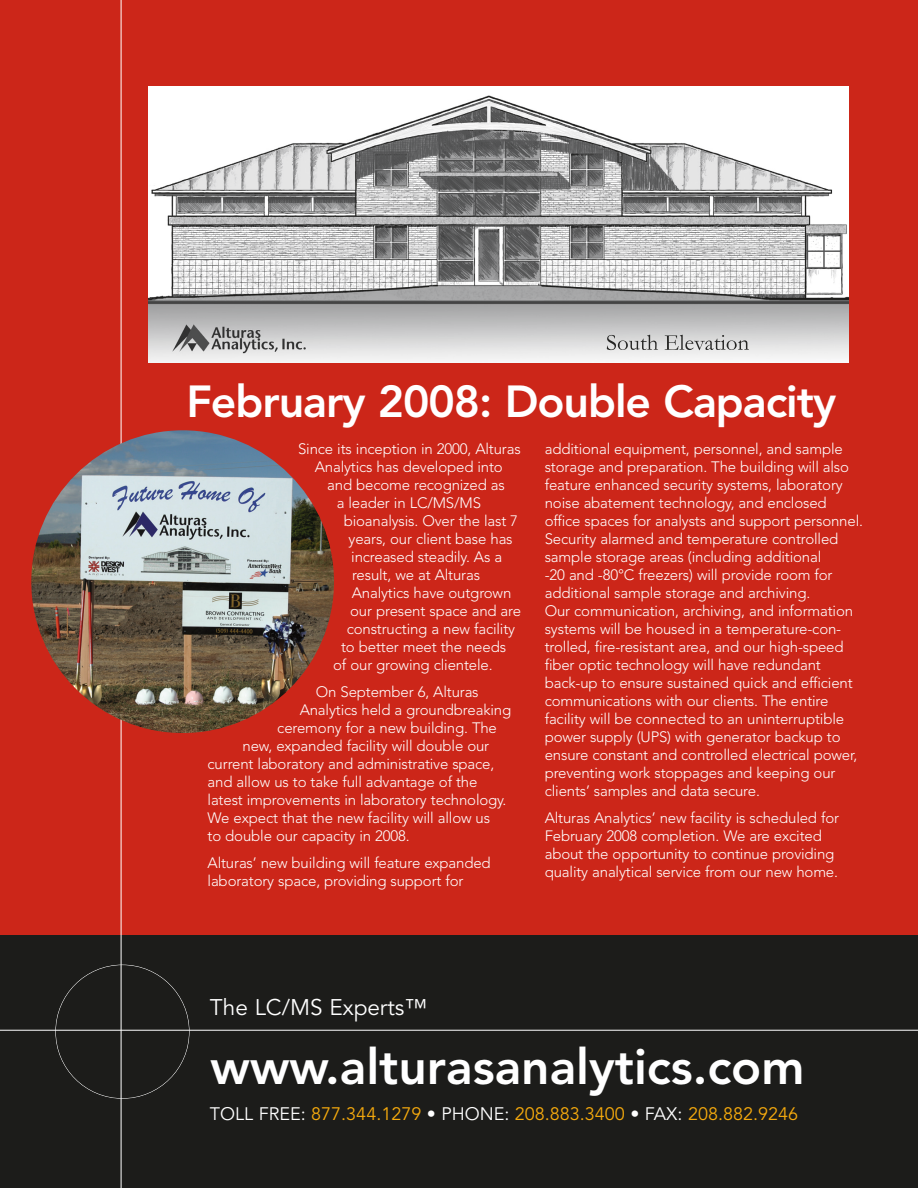
<style>
.page{position:relative;width:918px;height:1188px;background:#fff}
.page>*{position:absolute;margin:0;border:0;box-sizing:border-box;transform-origin:0 0}
.t1{font:800 49.5px "Avenir";color:#fff}
.t2{font:800 44.55px "Avenir";letter-spacing:-.025em;color:#fff}
.t3{font:22.5px "Avenir";color:#fff}
.t4{font:18px "Avenir";color:#f6aa0d}
.t5{font:300 15px/18px "Avenir";letter-spacing:-.01em;color:#fff}
.s1{color:#fff}
</style>
<div class="page">
<div style="left:0;top:0;width:918px;height:945px;background:#cc2619"></div>
<div style="left:0;top:936px;width:918px;height:252px;background:#1c1c1a"></div>
<hr style="left:0;top:1030px;width:918px;height:1px;background:#fff">
<hr style="left:121px;top:0;width:1px;height:1188px;background:#fff">
<img style="left:149px;top:87px;width:700px;height:276px">
<img style="left:715px;top:335px;width:34px;height:15px">
<img style="left:31px;top:430px;width:303px;height:303px;border-radius:50%">
<h2 class="t2" style="left:186px;top:383px;width:651px">February 2008: Double Capacity</h2>
<p class="t5" style="left:298px;top:441px;width:224px;text-align:center">Since its inception in 2000, Alturas<br>Analytics has developed into</p>
<p class="t5" style="left:327px;top:477px;width:179px">and become recognized as</p>
<p class="t5" style="left:337px;top:495px;width:146px">a leader in LC/MS/MS</p>
<p class="t5" style="left:344px;top:513px;width:176px">bioanalysis. Over the last 7</p>
<p class="t5" style="left:349px;top:531px;width:166px">years, our client base has</p>
<p class="t5" style="left:351px;top:549px;width:152px">increased steadily. As a</p>
<p class="t5" style="left:352px;top:567px;width:130px">result, we at Alturas</p>
<p class="t5" style="left:352px;top:585px;width:161px">Analytics have outgrown</p>
<p class="t5" style="left:350px;top:603px;width:172px">our present space and are</p>
<p class="t5" style="left:347px;top:621px;width:170px">constructing a new facility</p>
<p class="t5" style="left:341px;top:639px;width:166px">to better meet the needs</p>
<p class="t5" style="left:333px;top:657px;width:161px">of our growing clientele.</p>
<p class="t5" style="left:316px;top:684px;width:164px">On September 6, Alturas</p>
<p class="t5" style="left:300px;top:702px;width:213px">Analytics held a groundbreaking</p>
<p class="t5" style="left:277px;top:720px;width:221px">ceremony for a new building. The</p>
<p class="t5" style="left:243px;top:738px;width:248px">new, expanded facility will double our</p>
<p class="t5" style="left:208px;top:756px;width:288px">current laboratory and administrative space,</p>
<p class="t5" style="left:208px;top:774px;width:271px">and allow us to take full advantage of the</p>
<p class="t5" style="left:208px;top:792px;width:300px">latest improvements in laboratory technology.</p>
<p class="t5" style="left:208px;top:810px;width:284px">We expect that the new facility will allow us</p>
<p class="t5" style="left:208px;top:828px;width:204px">to double our capacity in 2008.</p>
<p class="t5" style="left:208px;top:855px;width:285px">Alturas’ new building will feature expanded laboratory space, providing support for</p>
<p class="t5" style="left:545px;top:441px;width:320px">additional equipment, personnel, and sample storage and preparation. The building will also feature enhanced security systems, laboratory noise abatement technology, and enclosed office spaces for analysts and support personnel.<br>Security alarmed and temperature controlled sample storage areas (including additional<br>-20 and -80°C freezers) will provide room for additional sample storage and archiving.<br>Our communication, archiving, and information systems will be housed in a temperature-con&shy;trolled, fire-resistant area, and our high-speed fiber optic technology will have redundant back-up to ensure sustained quick and efficient communications with our clients. The entire facility will be connected to an uninterruptible power supply (UPS) with generator backup to ensure constant and controlled electrical power, preventing work stoppages and keeping our clients’ samples and data secure.</p>
<p class="t5" style="left:545px;top:810px;width:296px">Alturas Analytics’ new facility is scheduled for February 2008 completion. We are excited about the opportunity to continue providing quality analytical service from our new home.</p>
<h3 class="t3" style="left:210px;top:998px;width:219px">The LC/MS Experts™</h3>
<h1 class="t1" style="left:211px;top:1046px;width:595px">www.alturasanalytics.com</h1>
<p class="t4" style="left:210px;top:1107px;width:590px"><span class="s1">TOLL FREE:</span> 877.344.1279 <span class="s1">• PHONE:</span> 208.883.3400 <span class="s1">• FAX:</span> 208.882.9246</p>
</div>
